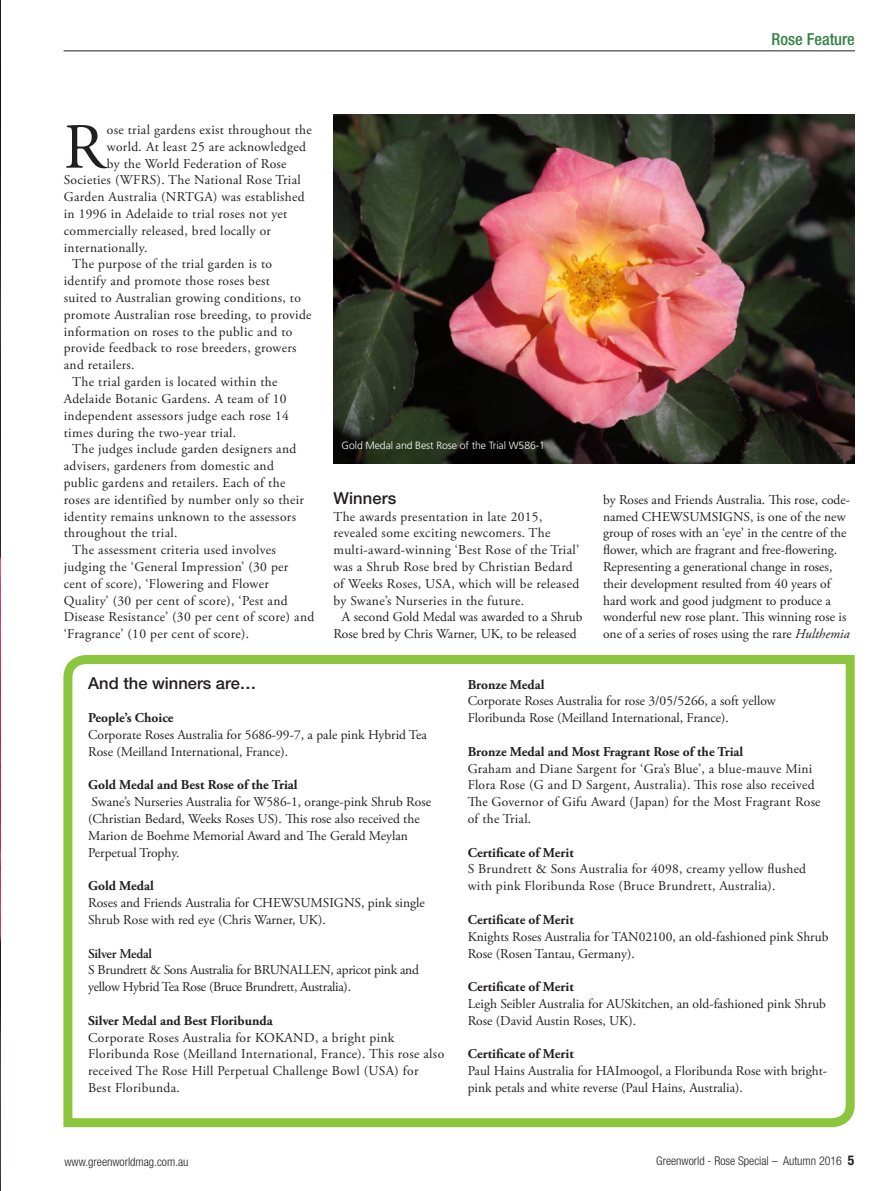
<style>
.page{position:relative;width:893px;height:1191px;background:#fff}
.page>*{position:absolute;margin:0;border:0;box-sizing:border-box;transform-origin:0 0}
.DropCap{font:64.2px "Adobe Garamond Pro";color:#231f20}
.NEW_Subhead{font:500 16.5px "Helvetica Neue LT Std";color:#231f20}
.t1{font:500 condensed 16.5px "Helvetica Neue LT Std";color:#308243}
.Body_Indented{font:13.5px/16.8px "Adobe Garamond Pro";letter-spacing:.015em;color:#231f20}
.DropCap-2{font:13.5px "Adobe Garamond Pro";letter-spacing:.025em;color:#231f20}
.Body_Indented-2{font:13.5px/16.8px "Adobe Garamond Pro";letter-spacing:-.02em;color:#231f20}
.t2{font:300 condensed 12px "Helvetica Neue LT Std";color:#231f20}
.PIC_CAPTIONS{font:300 10.5px "Frutiger";letter-spacing:-.01em;color:#fff}
.s1{font-style:italic}
.s2{font-weight:700}
.s3{font-weight:600}
.s4{font-weight:700;font-size:13.5px}
</style>
<div class="page">
<hr style="left:64px;top:51px;width:791px;height:1px;background:#231f20">
<img style="left:0;top:0;width:1px;height:1191px">
<svg style="left:63px;top:655px;width:792px;height:473px"></svg>
<img style="left:333px;top:115px;width:522px;height:348px">
<p class="t1" style="left:772px;top:29px;width:85px">Rose Feature</p>
<p class="DropCap" style="left:64px;top:109px;width:43px">R</p>
<p class="DropCap-2" style="left:107px;top:122px;width:207px">ose trial gardens exist throughout the</p>
<p class="DropCap-2" style="left:107px;top:138px;width:201px">world. At least 25 are acknowledged</p>
<p class="DropCap-2" style="left:107px;top:155px;width:181px">by the World Federation of Rose</p>
<p class="DropCap-2" style="left:64px;top:172px;width:238px">Societies (WFRS). The National Rose Trial</p>
<p class="DropCap-2" style="left:64px;top:189px;width:243px">Garden Australia (NRTGA) was established</p>
<p class="DropCap-2" style="left:64px;top:206px;width:225px">in 1996 in Adelaide to trial roses not yet</p>
<p class="DropCap-2" style="left:64px;top:222px;width:209px">commercially released, bred locally or</p>
<p class="DropCap-2" style="left:64px;top:239px;width:85px">internationally.</p>
<p class="Body_Indented" style="left:64px;top:256px;width:249px;text-indent:9px">The purpose of the trial garden is to identify and promote those roses best<br>suited to Australian growing conditions, to promote Australian rose breeding, to provide information on roses to the public and to provide feedback to rose breeders, growers and retailers.</p>
<p class="Body_Indented" style="left:64px;top:374px;width:227px;text-indent:9px">The trial garden is located within the Adelaide Botanic Gardens. A team of 10 independent assessors judge each rose 14 times during the two-year trial.</p>
<p class="Body_Indented" style="left:64px;top:441px;width:242px;text-indent:9px">The judges include garden designers and advisers, gardeners from domestic and public gardens and retailers. Each of the roses are identified by number only so their identity remains unknown to the assessors throughout the trial.</p>
<p class="Body_Indented" style="left:64px;top:542px;width:252px;text-indent:9px">The assessment criteria used involves judging the ‘General Impression’ (30 per cent of score), ‘Flowering and Flower Quality’ (30 per cent of score), ‘Pest and Disease Resistance’ (30 per cent of score) and ‘Fragrance’ (10 per cent of score).</p>
<p class="PIC_CAPTIONS" style="left:342px;top:439px;width:205px">Gold Medal and Best Rose of the Trial W586-1</p>
<p class="NEW_Subhead" style="left:333px;top:488px;width:65px">Winners</p>
<p class="Body_Indented" style="left:333px;top:508px;width:247px">The awards presentation in late 2015, revealed some exciting newcomers. The multi-award-winning ‘Best Rose of the Trial’ was a Shrub Rose bred by Christian Bedard of Weeks Roses, USA, which will be released by Swane’s Nurseries in the future.</p>
<p class="Body_Indented" style="left:333px;top:609px;width:251px;text-indent:9px">A second Gold Medal was awarded to a Shrub<br>Rose bred by Chris Warner, UK, to be released</p>
<p class="Body_Indented" style="left:603px;top:491px;width:249px">by Roses and Friends Australia. This rose, code&shy;named CHEWSUMSIGNS, is one of the new group of roses with an ‘eye’ in the centre of the flower, which are fragrant and free-flowering.<br>Representing a generational change in roses, their development resulted from 40 years of hard work and good judgment to produce a wonderful new rose plant. This winning rose is one of a series of roses using the rare <span class="s1">Hulthemia</span></p>
<p class="NEW_Subhead" style="left:88px;top:673px;width:170px">And the winners are…</p>
<p class="Body_Indented" style="left:88px;top:710px;width:340px"><span class="s2">People’s Choice<br></span>Corporate Roses Australia for 5686-99-7, a pale pink Hybrid Tea<br>Rose (Meilland International, France).</p>
<p class="Body_Indented" style="left:88px;top:777px;width:344px"><span class="s2">Gold Medal and Best Rose of the Trial<br></span>Swane’s Nurseries Australia for W586-1, orange-pink Shrub Rose (Christian Bedard, Weeks Roses US). This rose also received the Marion de Boehme Memorial Award and The Gerald Meylan Perpetual Trophy.</p>
<p class="Body_Indented" style="left:88px;top:878px;width:338px"><span class="s2">Gold Medal<br></span>Roses and Friends Australia for CHEWSUMSIGNS, pink single<br>Shrub Rose with red eye (Chris Warner, UK).</p>
<p class="Body_Indented-2" style="left:88px;top:945px;width:332px"><span class="s3">Silver Medal<br></span>S Brundrett &amp; Sons Australia for BRUNALLEN, apricot pink and yellow Hybrid Tea Rose (Bruce Brundrett, Australia).</p>
<p class="Body_Indented" style="left:88px;top:1012px;width:357px"><span class="s2">Silver Medal and Best Floribunda<br></span>Corporate Roses Australia for KOKAND, a bright pink Floribunda Rose (Meilland International, France). This rose also received The Rose Hill Perpetual Challenge Bowl (USA) for Best Floribunda.</p>
<p class="Body_Indented" style="left:468px;top:676px;width:309px"><span class="s2">Bronze Medal<br></span>Corporate Roses Australia for rose 3/05/5266, a soft yellow<br>Floribunda Rose (Meilland International, France).</p>
<p class="Body_Indented" style="left:468px;top:743px;width:354px"><span class="s2">Bronze Medal and Most Fragrant Rose of the Trial<br></span>Graham and Diane Sargent for ‘Gra’s Blue’, a blue-mauve Mini Flora Rose (G and D Sargent, Australia). This rose also received The Governor of Gifu Award (Japan) for the Most Fragrant Rose of the Trial.</p>
<p class="Body_Indented" style="left:468px;top:844px;width:340px"><span class="s2">Certificate of Merit<br></span>S Brundrett &amp; Sons Australia for 4098, creamy yellow flushed with pink Floribunda Rose (Bruce Brundrett, Australia).</p>
<p class="Body_Indented" style="left:468px;top:911px;width:362px"><span class="s2">Certificate of Merit<br></span>Knights Roses Australia for TAN02100, an old-fashioned pink Shrub<br>Rose (Rosen Tantau, Germany).</p>
<p class="Body_Indented" style="left:468px;top:979px;width:360px"><span class="s2">Certificate of Merit<br></span>Leigh Seibler Australia for AUSkitchen, an old-fashioned pink Shrub<br>Rose (David Austin Roses, UK).</p>
<p class="Body_Indented" style="left:468px;top:1046px;width:361px"><span class="s2">Certificate of Merit<br></span>Paul Hains Australia for HAImoogol, a Floribunda Rose with bright&shy;pink petals and white reverse (Paul Hains, Australia).</p>
<p class="t2" style="left:64px;top:1155px;width:126px">www.greenworldmag.com.au</p>
<p class="t2" style="left:656px;top:1154px;width:200px">Greenworld - Rose Special – Autumn 2016 <span class="s4">5</span></p>
</div>
